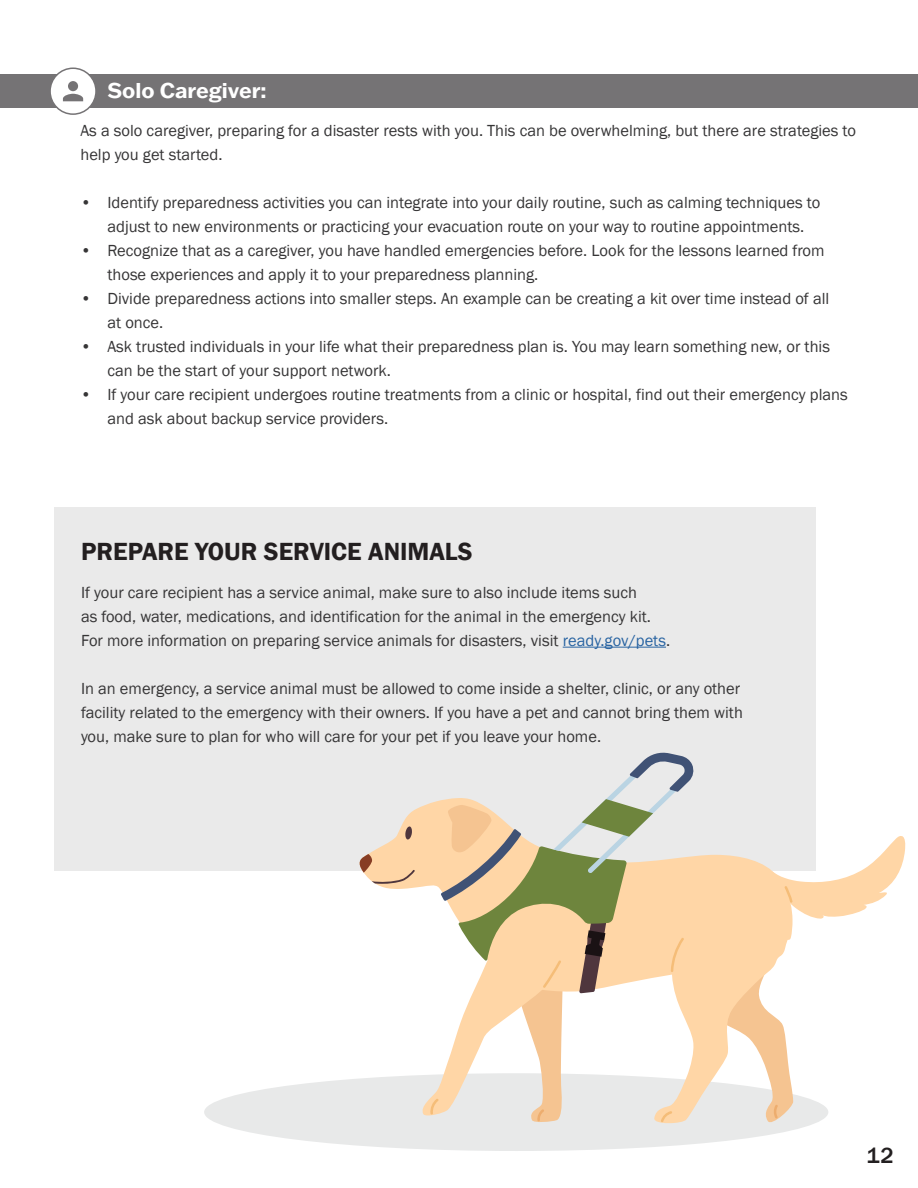
<style>
.page{position:relative;width:918px;height:1188px;background:#fff}
.page>*{position:absolute;margin:0;border:0;box-sizing:border-box;transform-origin:0 0}
.Header01{font:600 25.5px "Franklin Gothic";color:#231f20}
.t1{font:500 22.5px "Franklin Gothic";color:#231f20}
.Header02{font:700 21px "Franklin Gothic ATF";color:#fff}
.Body_Copy{font:16.5px/24px "Franklin Gothic";color:#363536}
.s1{color:#2964a2}
</style>
<div class="page">
<div style="left:204px;top:1073px;width:624px;height:78px;background:#e8e9e9;border-radius:50%"></div>
<div style="left:54px;top:507px;width:761px;height:364px;background:#eaeaea"></div>
<hr style="left:563px;top:647px;width:103px;height:1px;background:#2964a2">
<svg style="left:359px;top:803px;width:71px;height:313px"></svg>
<svg style="left:405px;top:826px;width:7px;height:14px"></svg>
<svg style="left:359px;top:854px;width:56px;height:30px;background:#ebc49d"></svg>
<svg style="left:430px;top:751px;width:476px;height:375px"></svg>
<div style="left:0;top:74px;width:918px;height:34px;background:#757375"></div>
<div style="left:50px;top:68px;width:46px;height:46px;background:#fff;border-radius:50%"></div>
<div style="left:49px;top:67px;width:48px;height:48px;border:2px solid #757375;border-radius:50%"></div>
<svg style="left:63px;top:81px;width:20px;height:20px"></svg>
<p class="Header02" style="left:107px;top:76px;width:161px">Solo Caregiver:</p>
<p class="Body_Copy" style="left:80px;top:118px;width:777px">As a solo caregiver, preparing for a disaster rests with you. This can be overwhelming, but there are strategies to help you get started.</p>
<p class="Body_Copy" style="left:107px;top:190px;width:714px;text-indent:-27px">• Identify preparedness activities you can integrate into your daily routine, such as calming techniques to adjust to new environments or practicing your evacuation route on your way to routine appointments.</p>
<p class="Body_Copy" style="left:107px;top:238px;width:719px;text-indent:-27px">• Recognize that as a caregiver, you have handled emergencies before. Look for the lessons learned from those experiences and apply it to your preparedness planning.</p>
<p class="Body_Copy" style="left:107px;top:286px;width:723px;text-indent:-27px">• Divide preparedness actions into smaller steps. An example can be creating a kit over time instead of all at once.</p>
<p class="Body_Copy" style="left:107px;top:334px;width:724px;text-indent:-27px">• Ask trusted individuals in your life what their preparedness plan is. You may learn something new, or this can be the start of your support network.</p>
<p class="Body_Copy" style="left:107px;top:382px;width:742px;text-indent:-27px">• If your care recipient undergoes routine treatments from a clinic or hospital, find out their emergency plans and ask about backup service providers.</p>
<p class="Header01" style="left:81px;top:536px;width:393px">PREPARE YOUR SERVICE ANIMALS</p>
<p class="Body_Copy" style="left:81px;top:581px;width:558px">If your care recipient has a service animal, make sure to also include items such</p>
<p class="Body_Copy" style="left:81px;top:605px;width:572px">as food, water, medications, and identification for the animal in the emergency kit.</p>
<p class="Body_Copy" style="left:81px;top:629px;width:591px">For more information on preparing service animals for disasters, visit <span class="s1">ready.gov/pets</span>.</p>
<p class="Body_Copy" style="left:81px;top:677px;width:661px">In an emergency, a service animal must be allowed to come inside a shelter, clinic, or any other</p>
<p class="Body_Copy" style="left:81px;top:701px;width:663px">facility related to the emergency with their owners. If you have a pet and cannot bring them with</p>
<p class="Body_Copy" style="left:81px;top:725px;width:522px">you, make sure to plan for who will care for your pet if you leave your home.</p>
<h2 class="t1" style="left:867px;top:1142px;width:29px">12</h2>
</div>
